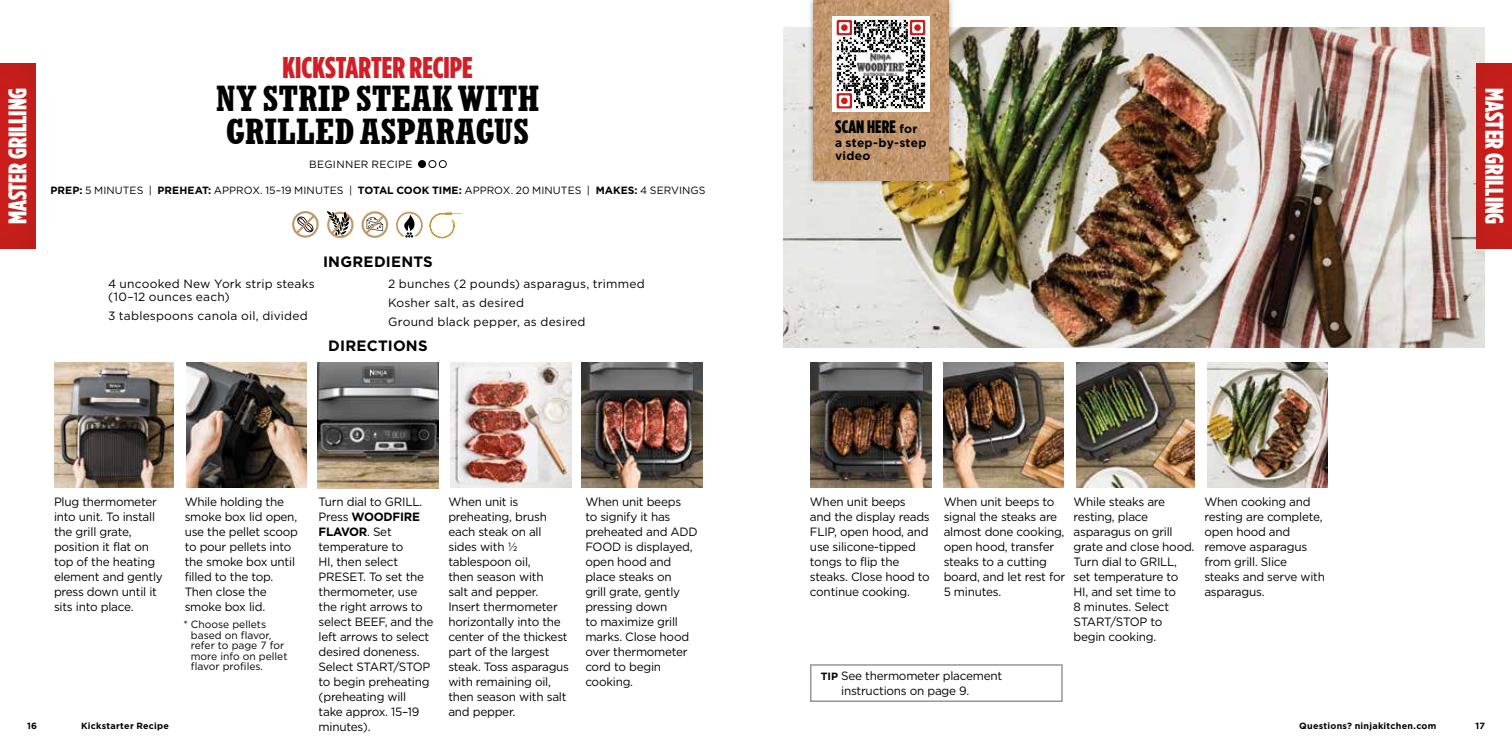
<style>
.page{position:relative;width:1512px;height:756px;background:#fff}
.page>*{position:absolute;margin:0;border:0;box-sizing:border-box;transform-origin:0 0}
.t1{font:700 condensed 34.5px/33px "Rockwell Nova";letter-spacing:.015em;color:#000}
.t2{font:900 30px "Gotham Condensed";color:#d01f27}
.t3{font:900 25.5px "Gotham Condensed";color:#fff}
.t4{font:900 18px "Gotham Condensed";letter-spacing:.005em;color:#000}
.t5{font:700 15px "Gotham";letter-spacing:.015em;color:#000}
.t6{font:12px/15px "Gotham";letter-spacing:-.02em;color:#000}
.t7{font:12px/18.9px "Gotham";letter-spacing:.015em;color:#000}
.t8{font:700 12px/13.5px "Gotham";letter-spacing:.02em;color:#000}
.t9{font:10.5px/10.5px "Gotham";color:#000}
.t10{font:10.5px "Gotham";letter-spacing:.03em;color:#000}
.t11{font:700 9px "Gotham";letter-spacing:.03em;color:#000}
.s1{font-weight:700}
.s2{font-family:"Gotham";font-weight:700;font-size:12px}
.s3{font-weight:700;font-size:10.5px}
</style>
<div class="page">
<img style="left:582px;top:363px;width:120px;height:125px">
<img style="left:783px;top:27px;width:702px;height:321px">
<div style="left:419px;top:161px;width:7px;height:7px;background:#000;border-radius:50%"></div>
<div style="left:418px;top:160px;width:8px;height:8px;border:1px solid #000;border-radius:50%"></div>
<div style="left:429px;top:160px;width:7px;height:8px;border:1px solid #000;border-radius:50%"></div>
<div style="left:439px;top:160px;width:8px;height:8px;border:1px solid #000;border-radius:50%"></div>
<div style="left:1476px;top:63px;width:36px;height:186px;background:#c61d1b"></div>
<div style="left:0;top:63px;width:36px;height:186px;background:#c61d1b"></div>
<div style="left:810px;top:664px;width:253px;height:38px;border:2px solid #969798"></div>
<img style="left:450px;top:363px;width:122px;height:125px">
<img style="left:1207px;top:363px;width:120px;height:125px">
<img style="left:54px;top:363px;width:120px;height:125px">
<img style="left:186px;top:363px;width:120px;height:125px">
<img style="left:943px;top:363px;width:120px;height:125px">
<img style="left:811px;top:363px;width:120px;height:125px">
<img style="left:1076px;top:363px;width:118px;height:125px">
<div style="left:327px;top:212px;width:27px;height:26px;border:2px solid #c09969;border-radius:50%"></div>
<svg style="left:327px;top:211px;width:25px;height:26px"></svg>
<svg style="left:396px;top:211px;width:67px;height:27px"></svg>
<div style="left:292px;top:211px;width:27px;height:27px;border:2px solid #c09969;border-radius:50%"></div>
<svg style="left:294px;top:213px;width:23px;height:23px"></svg>
<svg style="left:363px;top:214px;width:24px;height:21px"></svg>
<div style="left:362px;top:211px;width:26px;height:27px;border:2px solid #c09969;border-radius:50%"></div>
<img style="left:318px;top:363px;width:120px;height:125px">
<div style="left:808px;top:0;width:146px;height:186px;background:#000;opacity:.4"></div>
<img style="left:814px;top:1px;width:134px;height:179px">
<div style="left:832px;top:16px;width:98px;height:96px;background:#fff"></div>
<svg style="left:836px;top:19px;width:90px;height:90px"></svg>
<h3 class="t3" style="left:2px;top:224px;width:138px;rotate:-90deg">MASTER GRILLING</h3>
<h2 class="t2" style="left:283px;top:50px;width:192px">KICKSTARTER RECIPE</h2>
<h1 class="t1" style="left:216px;top:82px;width:325px">NY STRIP STEAK WITH<br>GRILLED ASPARAGUS</h1>
<p class="t10" style="left:309px;top:158px;width:105px">BEGINNER RECIPE</p>
<p class="t9" style="left:51px;top:185px;width:656px"><span class="s1">PREP:</span> 5 MINUTES | <span class="s1">PREHEAT:</span> APPROX. 15–19 MINUTES | <span class="s1">TOTAL COOK TIME:</span> APPROX. 20 MINUTES | <span class="s1">MAKES:</span> 4 SERVINGS</p>
<p class="t7" style="left:108px;top:276px;width:208px;line-height:13.5px">4 uncooked New York strip steaks (10–12 ounces each)</p>
<p class="t7" style="left:108px;top:306px;width:201px">3 tablespoons canola oil, divided</p>
<p class="t5" style="left:323px;top:252px;width:111px">INGREDIENTS</p>
<p class="t7" style="left:388px;top:274px;width:258px">2 bunches (2 pounds) asparagus, trimmed<br>Kosher salt, as desired<br>Ground black pepper, as desired</p>
<p class="t5" style="left:328px;top:336px;width:101px">DIRECTIONS</p>
<h3 class="t4" style="left:835px;top:116px;width:84px">SCAN HERE <span class="s2">for</span></h3>
<p class="t8" style="left:835px;top:136px;width:93px">a step-by-step video</p>
<h3 class="t3" style="left:1510px;top:88px;width:138px;rotate:90deg">MASTER GRILLING</h3>
<p class="t6" style="left:54px;top:494px;width:110px">Plug thermometer into unit. To install the grill grate, position it flat on top of the heating element and gently press down until it sits into place.</p>
<p class="t6" style="left:185px;top:494px;width:115px">While holding the smoke box lid open, use the pellet scoop to pour pellets into the smoke box until filled to the top.<br>Then close the smoke box lid.</p>
<p class="t6" style="left:319px;top:494px;width:116px">Turn dial to GRILL.<br>Press <span class="s1">WOODFIRE<br>FLAVOR</span>. Set temperature to<br>HI, then select<br>PRESET. To set the thermometer, use the right arrows to select BEEF, and the left arrows to select desired doneness.<br>Select START/STOP to begin preheating (preheating will<br>take approx. 15–19 minutes).</p>
<p class="t6" style="left:448px;top:494px;width:122px">When unit is preheating, brush each steak on all sides with 1/2 tablespoon oil,<br>then season with<br>salt and pepper.<br>Insert thermometer horizontally into the center of the thickest part of the largest steak. Toss asparagus with remaining oil, then season with salt and pepper.</p>
<p class="t6" style="left:810px;top:494px;width:121px">When unit beeps and the display reads<br>FLIP, open hood, and use silicone-tipped tongs to flip the steaks. Close hood to continue cooking.</p>
<p class="t6" style="left:944px;top:494px;width:123px">When unit beeps to signal the steaks are almost done cooking, open hood, transfer steaks to a cutting board, and let rest for<br>5 minutes.</p>
<p class="t6" style="left:1074px;top:494px;width:122px">While steaks are resting, place asparagus on grill grate and close hood.<br>Turn dial to GRILL, set temperature to<br>HI, and set time to<br>8 minutes. Select<br>START/STOP to begin cooking.</p>
<p class="t6" style="left:1204px;top:494px;width:122px">When cooking and resting are complete, open hood and remove asparagus from grill. Slice steaks and serve with asparagus.</p>
<p class="t6" style="left:585px;top:494px;width:114px">When unit beeps<br>to signify it has preheated and ADD<br>FOOD is displayed, open hood and place steaks on<br>grill grate, gently pressing down<br>to maximize grill marks. Close hood over thermometer cord to begin cooking.</p>
<p class="t9" style="left:191px;top:619px;width:98px;text-indent:-8px">* Choose pellets based on flavor, refer to page 7 for more info on pellet flavor profiles.</p>
<p class="t6" style="left:841px;top:668px;width:163px;text-indent:-20px"><span class="s3">TIP</span> See thermometer placement instructions on page 9.</p>
<p class="t11" style="left:27px;top:720px;width:12px">16</p>
<p class="t11" style="left:81px;top:720px;width:90px">Kickstarter Recipe</p>
<p class="t11" style="left:1299px;top:720px;width:139px">Questions? ninjakitchen.com</p>
<p class="t11" style="left:1476px;top:720px;width:11px">17</p>
</div>
